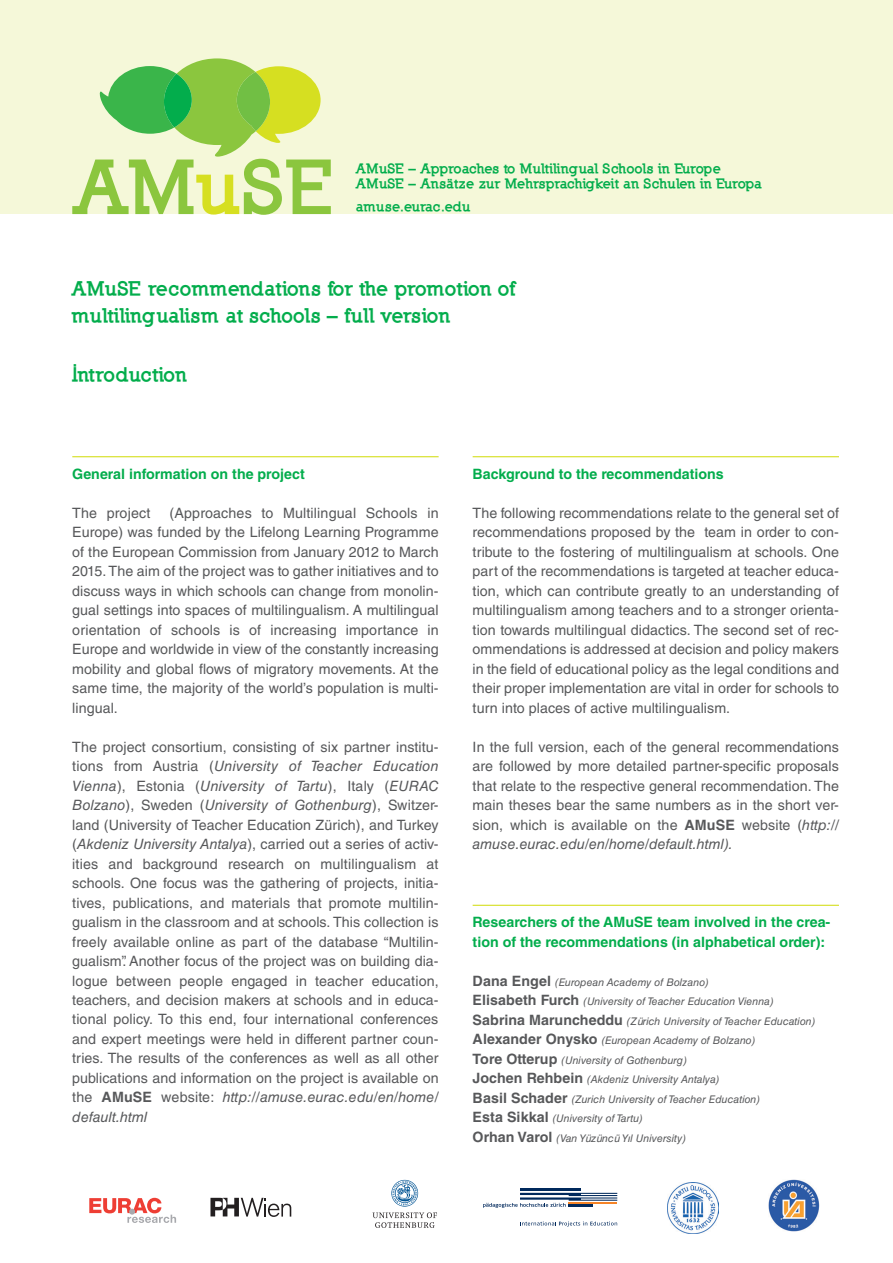
<style>
.page{position:relative;width:893px;height:1263px;background:#fff}
.page>*{position:absolute;margin:0;border:0;box-sizing:border-box;transform-origin:0 0}
.t1{font:900 19.5px/27px "Nilland";letter-spacing:-.005em;color:#03ad4c}
.t2{font:14.25px/19.5px "Helvetica LT Std";letter-spacing:.005em;color:#57585a;text-align:justify}
.t3{font:700 14.25px/19.5px "Helvetica LT Std";color:#03ad4c}
.t4{font:900 13.5px/15px "Nilland";letter-spacing:-.005em;color:#03ad4c}
.t5{font:italic 10.5px/19.5px "Helvetica LT Std";letter-spacing:.005em;color:#57585a}
.s1{font-style:italic}
.s2{font-weight:700}
.s3{font-weight:700;font-style:normal;font-size:14.25px}
</style>
<div class="page">
<div style="left:0;top:0;width:893px;height:214px;background:#f5f8d9"></div>
<svg style="left:72px;top:58px;width:259px;height:157px"></svg>
<hr style="left:72px;top:456px;width:367px;height:1px;background:#d6df21">
<hr style="left:473px;top:456px;width:366px;height:1px;background:#d6df21">
<hr style="left:473px;top:905px;width:366px;height:1px;background:#d6df21">
<svg style="left:89px;top:1198px;width:87px;height:25px"></svg>
<hr style="left:520px;top:1188px;width:61px;height:2px;background:#00295c">
<svg style="left:483px;top:1193px;width:134px;height:15px"></svg>
<svg style="left:520px;top:1221px;width:97px;height:5px"></svg>
<svg style="left:210px;top:1198px;width:81px;height:19px"></svg>
<img style="left:667px;top:1182px;width:51px;height:51px">
<svg style="left:372px;top:1180px;width:65px;height:48px"></svg>
<img style="left:768px;top:1180px;width:52px;height:52px">
<p class="t4" style="left:356px;top:161px;width:407px">AMuSE – Approaches to Multilingual Schools in Europe<br>AMuSE – Ansätze zur Mehrsprachigkeit an Schulen in Europa</p>
<p class="t4" style="left:356px;top:199px;width:116px">amuse.eurac.edu</p>
<h1 class="t1" style="left:72px;top:275px;width:444px">AMuSE recommendations for the promotion of multilingualism at schools – full version</h1>
<h1 class="t1" style="left:72px;top:361px;width:116px">Introduction</h1>
<p class="t3" style="left:72px;top:464px;width:234px">General information on the project</p>
<p class="t2" style="left:72px;top:503px;width:80px">The project</p>
<p class="t2" style="left:72px;top:503px;width:368px;text-indent:97px">(Approaches to Multilingual Schools in Europe) was funded by the Lifelong Learning Programme of the European Commission from January 2012 to March 2015. The aim of the project was to gather initiatives and to discuss ways in which schools can change from monolin&shy;gual settings into spaces of multilingualism. A multilingual orientation of schools is of increasing importance in Europe and worldwide in view of the constantly increasing mobility and global flows of migratory movements. At the same time, the majority of the world’s population is multi&shy;lingual.</p>
<p class="t2" style="left:72px;top:737px;width:368px">The project consortium, consisting of six partner institu&shy;tions from Austria (<span class="s1">University of Teacher Education Vienna</span>), Estonia (<span class="s1">University of Tartu</span>), Italy (<span class="s1">EURAC Bolzano</span>), Sweden (<span class="s1">University of Gothenburg</span>), Switzer&shy;land (University of Teacher Education Zürich), and Turkey (<span class="s1">Akdeniz University Antalya</span>), carried out a series of activ&shy;ities and background research on multilingualism at schools. One focus was the gathering of projects, initia&shy;tives, publications, and materials that promote multilin&shy;gualism in the classroom and at schools. This collection is freely available online as part of the database “Multilin&shy;gualism”. Another focus of the project was on building dia&shy;logue between people engaged in teacher education, teachers, and decision makers at schools and in educa&shy;tional policy. To this end, four international conferences and expert meetings were held in different partner coun&shy;tries. The results of the conferences as well as all other publications and information on the project is available on the <span class="s2">AMuSE</span> website: <span class="s1">http://amuse.eurac.edu/en/home/ default.html</span></p>
<p class="t3" style="left:473px;top:464px;width:253px">Background to the recommendations</p>
<p class="t2" style="left:473px;top:503px;width:368px">The following recommendations relate to the general set of recommendations proposed by the team in order to con&shy;tribute to the fostering of multilingualism at schools. One part of the recommendations is targeted at teacher educa&shy;tion, which can contribute greatly to an understanding of multilingualism among teachers and to a stronger orienta&shy;tion towards multilingual didactics. The second set of rec&shy;ommendations is addressed at decision and policy makers in the field of educational policy as the legal conditions and their proper implementation are vital in order for schools to turn into places of active multilingualism.</p>
<p class="t2" style="left:473px;top:737px;width:368px">In the full version, each of the general recommendations are followed by more detailed partner-specific proposals that relate to the respective general recommendation. The main theses bear the same numbers as in the short ver&shy;sion, which is available on the <span class="s2">AMuSE</span> website (<span class="s1">http:// amuse.eurac.edu/en/home/default.html).</span></p>
<p class="t3" style="left:473px;top:912px;width:359px">Researchers of the AMuSE team involved in the crea&shy;tion of the recommendations (in alphabetical order):</p>
<p class="t5" style="left:473px;top:972px;width:344px"><span class="s3">Dana Engel</span> (European Academy of Bolzano)<br><span class="s3">Elisabeth Furch</span> (University of Teacher Education Vienna)<br><span class="s3">Sabrina Maruncheddu</span> (Zürich University of Teacher Education)<br><span class="s3">Alexander Onysko</span> (European Academy of Bolzano)<br><span class="s3">Tore Otterup</span> (University of Gothenburg)<br><span class="s3">Jochen Rehbein</span> (Akdeniz University Antalya)<br><span class="s3">Basil Schader</span> (Zurich University of Teacher Education)<br><span class="s3">Esta Sikkal</span> (University of Tartu)<br><span class="s3">Orhan Varol</span> (Van Yüzüncü Yıl University)</p>
</div>
